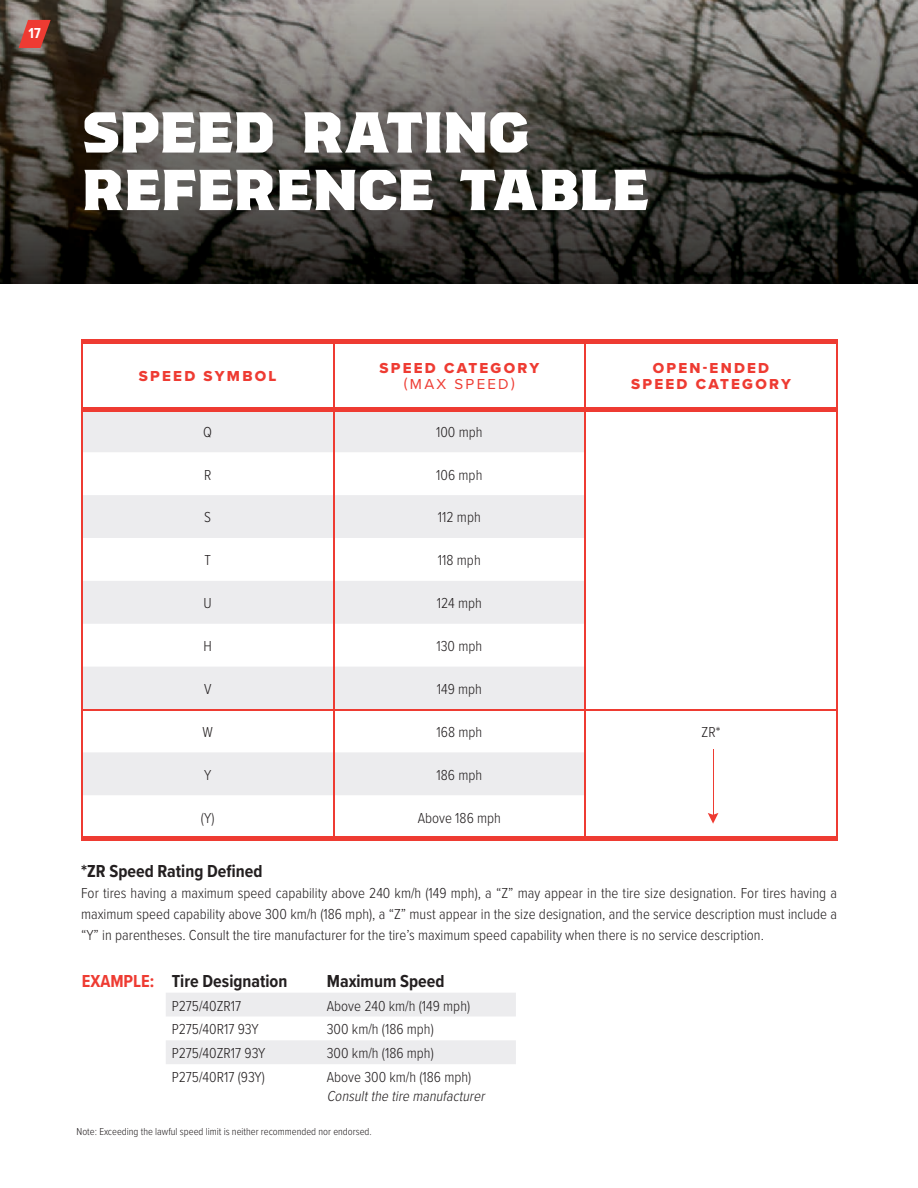
<style>
.page{position:relative;width:918px;height:1188px;background:#fff}
.page>*{position:absolute;margin:0;border:0;box-sizing:border-box;transform-origin:0 0}
.t1{font:900 57.6px/57.6px "Worker";letter-spacing:-.02em;color:#fff}
.t2{font:700 18px "Proxima Nova Cond";color:#231f20}
.t3{font:300 15px/21px "Proxima Nova Cond";color:#231f20;text-align:justify}
.t4{font:15px/16.5px "Proxima Nova Extrabld";letter-spacing:.15em;color:#ee3b32;text-align:center}
.t5{font:italic 300 15px "Proxima Nova Cond";color:#231f20}
.t6{font:15px "Proxima Nova";color:#ee3b32}
.t7{font:700 15px "Proxima Nova Cond";color:#fff;scale:.95 1}
.t8{font:300 10.5px "Proxima Nova Cond";color:#231f20}
.s1{color:#ee3b32}
</style>
<div class="page">
<img style="left:0;top:0;width:918px;height:284px">
<hr style="left:713px;top:749px;width:1px;height:73px;background:#ee3b32">
<svg style="left:708px;top:813px;width:10px;height:11px"></svg>
<svg style="left:166px;top:993px;width:350px;height:71px"></svg>
<svg style="left:83px;top:412px;width:501px;height:383px;fill:#ececee"></svg>
<hr style="left:81px;top:343px;width:2px;height:66px;background:#ee3b32">
<hr style="left:81px;top:339px;width:253px;height:4px;background:#ee3b32">
<hr style="left:333px;top:343px;width:1px;height:64px;background:#ee3b32">
<hr style="left:334px;top:339px;width:251px;height:4px;background:#ee3b32">
<hr style="left:584px;top:343px;width:2px;height:64px;background:#ee3b32">
<hr style="left:585px;top:339px;width:253px;height:4px;background:#ee3b32">
<hr style="left:836px;top:343px;width:2px;height:66px;background:#ee3b32">
<hr style="left:81px;top:409px;width:2px;height:43px;background:#ee3b32">
<div style="left:83px;top:407px;width:251px;height:5px;background:#ee3b32"></div>
<hr style="left:333px;top:412px;width:1px;height:40px;background:#ee3b32">
<div style="left:334px;top:407px;width:251px;height:5px;background:#ee3b32"></div>
<hr style="left:584px;top:412px;width:2px;height:40px;background:#ee3b32">
<div style="left:585px;top:407px;width:251px;height:5px;background:#ee3b32"></div>
<hr style="left:836px;top:409px;width:2px;height:43px;background:#ee3b32">
<hr style="left:81px;top:452px;width:2px;height:43px;background:#ee3b32">
<hr style="left:333px;top:452px;width:1px;height:43px;background:#ee3b32">
<hr style="left:584px;top:452px;width:2px;height:43px;background:#ee3b32">
<hr style="left:836px;top:452px;width:2px;height:43px;background:#ee3b32">
<hr style="left:81px;top:495px;width:2px;height:43px;background:#ee3b32">
<hr style="left:333px;top:495px;width:1px;height:43px;background:#ee3b32">
<hr style="left:584px;top:495px;width:2px;height:43px;background:#ee3b32">
<hr style="left:836px;top:495px;width:2px;height:43px;background:#ee3b32">
<hr style="left:81px;top:538px;width:2px;height:43px;background:#ee3b32">
<hr style="left:333px;top:538px;width:1px;height:43px;background:#ee3b32">
<hr style="left:584px;top:538px;width:2px;height:43px;background:#ee3b32">
<hr style="left:836px;top:538px;width:2px;height:43px;background:#ee3b32">
<hr style="left:81px;top:581px;width:2px;height:43px;background:#ee3b32">
<hr style="left:333px;top:581px;width:1px;height:43px;background:#ee3b32">
<hr style="left:584px;top:581px;width:2px;height:43px;background:#ee3b32">
<hr style="left:836px;top:581px;width:2px;height:43px;background:#ee3b32">
<hr style="left:81px;top:624px;width:2px;height:43px;background:#ee3b32">
<hr style="left:333px;top:624px;width:1px;height:43px;background:#ee3b32">
<hr style="left:584px;top:624px;width:2px;height:43px;background:#ee3b32">
<hr style="left:836px;top:624px;width:2px;height:43px;background:#ee3b32">
<hr style="left:81px;top:667px;width:2px;height:42px;background:#ee3b32">
<hr style="left:333px;top:667px;width:1px;height:42px;background:#ee3b32">
<hr style="left:584px;top:667px;width:2px;height:42px;background:#ee3b32">
<hr style="left:836px;top:667px;width:2px;height:42px;background:#ee3b32">
<hr style="left:81px;top:710px;width:2px;height:42px;background:#ee3b32">
<hr style="left:81px;top:709px;width:253px;height:1px;background:#ee3b32">
<hr style="left:333px;top:710px;width:1px;height:42px;background:#ee3b32">
<hr style="left:334px;top:709px;width:251px;height:1px;background:#ee3b32">
<hr style="left:584px;top:710px;width:2px;height:42px;background:#ee3b32">
<hr style="left:585px;top:709px;width:253px;height:1px;background:#ee3b32">
<hr style="left:836px;top:710px;width:2px;height:42px;background:#ee3b32">
<hr style="left:81px;top:752px;width:2px;height:43px;background:#ee3b32">
<hr style="left:333px;top:752px;width:1px;height:43px;background:#ee3b32">
<hr style="left:584px;top:752px;width:2px;height:43px;background:#ee3b32">
<hr style="left:836px;top:752px;width:2px;height:43px;background:#ee3b32">
<hr style="left:81px;top:795px;width:2px;height:41px;background:#ee3b32">
<hr style="left:81px;top:836px;width:253px;height:4px;background:#ee3b32">
<hr style="left:333px;top:795px;width:1px;height:41px;background:#ee3b32">
<hr style="left:334px;top:836px;width:251px;height:4px;background:#ee3b32">
<hr style="left:584px;top:795px;width:2px;height:41px;background:#ee3b32">
<hr style="left:836px;top:795px;width:2px;height:41px;background:#ee3b32">
<hr style="left:585px;top:836px;width:253px;height:4px;background:#ee3b32">
<svg style="left:19px;top:20px;width:32px;height:28px"></svg>
<p class="t7" style="left:29px;top:22px;width:14px">17</p>
<h1 class="t1" style="left:81px;top:105px;width:569px">SPEED RATING<br>REFERENCE TABLE</h1>
<p class="t4" style="left:139px;top:368px;width:139px">SPEED SYMBOL</p>
<p class="t4" style="left:380px;top:359px;width:161px">SPEED CATEGORY</p>
<p class="t6" style="left:404px;top:373px;width:112px">(MAX SPEED)</p>
<p class="t4" style="left:631px;top:359px;width:161px">OPEN-ENDED<br>SPEED CATEGORY</p>
<p class="t3" style="left:203px;top:420px;width:10px">Q</p>
<p class="t3" style="left:436px;top:420px;width:48px">100 mph</p>
<p class="t3" style="left:204px;top:463px;width:9px">R</p>
<p class="t3" style="left:436px;top:463px;width:48px">106 mph</p>
<p class="t3" style="left:204px;top:506px;width:8px">S</p>
<p class="t3" style="left:438px;top:506px;width:44px">112 mph</p>
<p class="t3" style="left:204px;top:549px;width:8px">T</p>
<p class="t3" style="left:438px;top:549px;width:44px">118 mph</p>
<p class="t3" style="left:204px;top:592px;width:10px">U</p>
<p class="t3" style="left:437px;top:592px;width:47px">124 mph</p>
<p class="t3" style="left:204px;top:635px;width:10px">H</p>
<p class="t3" style="left:436px;top:635px;width:47px">130 mph</p>
<p class="t3" style="left:204px;top:678px;width:9px">V</p>
<p class="t3" style="left:437px;top:678px;width:47px">149 mph</p>
<p class="t3" style="left:203px;top:721px;width:12px">W</p>
<p class="t3" style="left:437px;top:721px;width:47px">168 mph</p>
<p class="t3" style="left:702px;top:721px;width:20px">ZR*</p>
<p class="t3" style="left:204px;top:763px;width:9px">Y</p>
<p class="t3" style="left:437px;top:763px;width:47px">186 mph</p>
<p class="t3" style="left:201px;top:806px;width:15px">(Y)</p>
<p class="t3" style="left:418px;top:806px;width:85px">Above 186 mph</p>
<p class="t2" style="left:81px;top:857px;width:183px">*ZR Speed Rating Defined</p>
<p class="t3" style="left:81px;top:881px;width:758px">For tires having a maximum speed capability above 240 km/h (149 mph), a “Z” may appear in the tire size designation. For tires having a maximum speed capability above 300 km/h (186 mph), a “Z” must appear in the size designation, and the service description must include a “Y” in parentheses. Consult the tire manufacturer for the tire’s maximum speed capability when there is no service description.</p>
<p class="t2" style="left:82px;top:967px;width:207px"><span class="s1">EXAMPLE:</span> Tire Designation</p>
<p class="t2" style="left:327px;top:967px;width:119px">Maximum Speed</p>
<p class="t3" style="left:172px;top:994px;width:71px">P275/40ZR17</p>
<p class="t3" style="left:327px;top:994px;width:145px">Above 240 km/h (149 mph)</p>
<p class="t3" style="left:172px;top:1018px;width:88px">P275/40R17 93Y</p>
<p class="t3" style="left:327px;top:1018px;width:108px">300 km/h (186 mph)</p>
<p class="t3" style="left:172px;top:1042px;width:95px">P275/40ZR17 93Y</p>
<p class="t3" style="left:327px;top:1042px;width:108px">300 km/h (186 mph)</p>
<p class="t3" style="left:172px;top:1066px;width:95px">P275/40R17 (93Y)</p>
<p class="t3" style="left:327px;top:1066px;width:146px">Above 300 km/h (186 mph)</p>
<p class="t5" style="left:327px;top:1085px;width:163px">Consultthe tire manufacturer</p>
<p class="t8" style="left:77px;top:1123px;width:297px">Note: Exceeding the lawful speed limit is neither recommended nor endorsed.</p>
</div>
